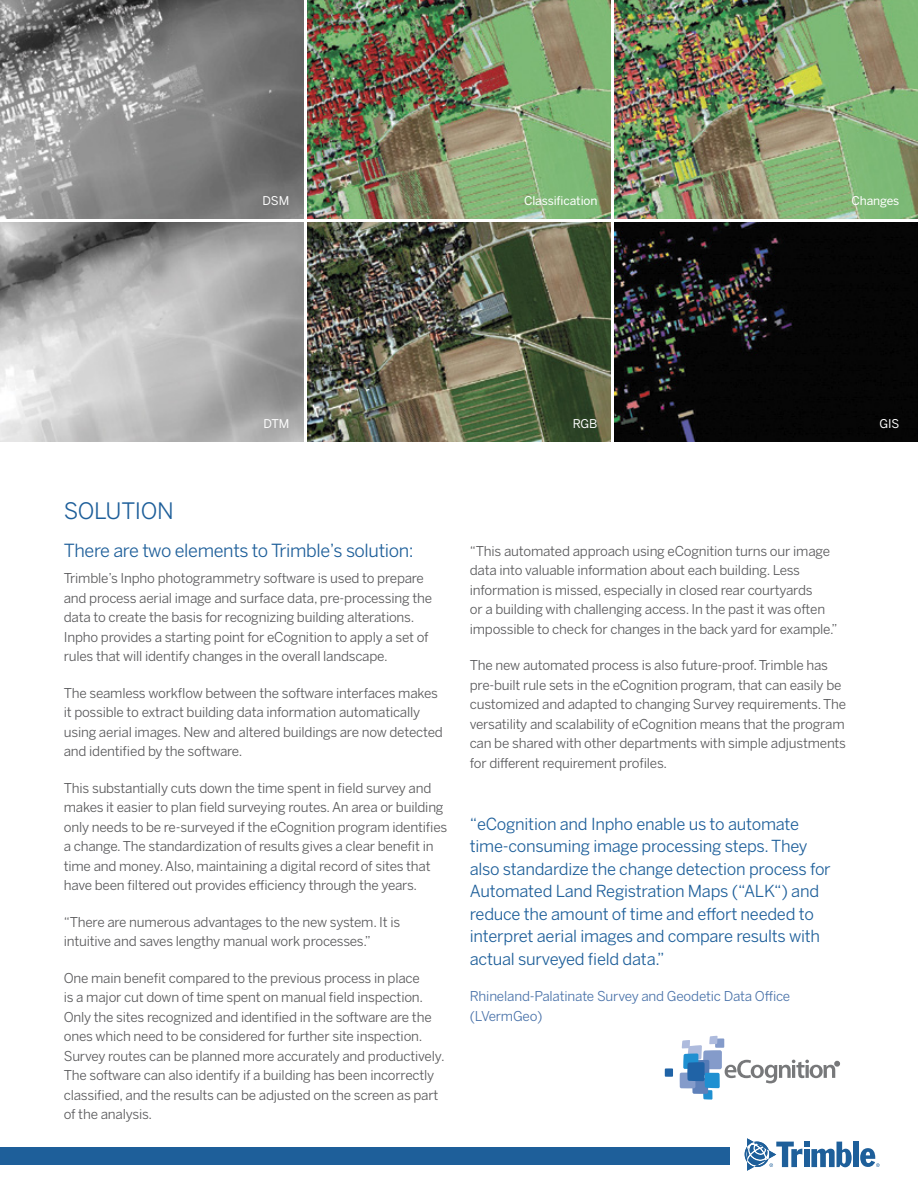
<style>
.page{position:relative;width:918px;height:1188px;background:#fff}
.page>*{position:absolute;margin:0;border:0;box-sizing:border-box;transform-origin:0 0}
.t1{font:22.5px "Benton Sans";letter-spacing:-.015em;color:#1e5f9a}
.t2{font:18px "Benton Sans";letter-spacing:-.02em;color:#1e5f9a}
.t3{font:16.5px/22.5px "Benton Sans";letter-spacing:-.015em;color:#1e5f9a}
.t4{font:13.5px/19.5px "Benton Sans";letter-spacing:-.015em;color:#59595b}
.t5{font:13.5px/19.5px "Benton Sans";letter-spacing:-.015em;color:#4972a9}
.t6{font:12px "Benton Sans";letter-spacing:-.01em;color:#fff}
</style>
<div class="page">
<div style="left:0;top:1148px;width:730px;height:17px;background:#1e5f9a"></div>
<hr style="left:0;top:0;width:1px;height:441px;background:#4199d6">
<div style="left:853px;top:1142px;width:6px;height:25px;background:#1e5f9a"></div>
<svg style="left:745px;top:1138px;width:107px;height:33px"></svg>
<svg style="left:860px;top:1148px;width:20px;height:19px"></svg>
<img style="left:0;top:222px;width:303px;height:219px">
<img style="left:307px;top:222px;width:304px;height:219px">
<img style="left:615px;top:222px;width:303px;height:219px">
<img style="left:0;top:0;width:303px;height:219px">
<img style="left:307px;top:0;width:304px;height:219px">
<img style="left:615px;top:0;width:303px;height:219px">
<svg style="left:665px;top:1068px;width:8px;height:9px"></svg>
<svg style="left:680px;top:1036px;width:160px;height:64px"></svg>
<p class="t6" style="left:263px;top:193px;width:28px">DSM</p>
<p class="t6" style="left:524px;top:193px;width:75px">Classification</p>
<p class="t6" style="left:851px;top:193px;width:49px">Changes</p>
<p class="t6" style="left:263px;top:417px;width:27px">DTM</p>
<p class="t6" style="left:573px;top:417px;width:26px">RGB</p>
<p class="t6" style="left:879px;top:417px;width:21px">GIS</p>
<h1 class="t1" style="left:64px;top:498px;width:112px">SOLUTION</h1>
<h2 class="t2" style="left:64px;top:540px;width:352px">There are two elements to Trimble’s solution:</h2>
<p class="t4" style="left:64px;top:569px;width:370px">Trimble’s Inpho photogrammetry software is used to prepare and process aerial image and surface data, pre-processing the data to create the basis for recognizing building alterations.<br>Inpho provides a starting point for eCognition to apply a set of rules that will identify changes in the overall landscape.</p>
<p class="t4" style="left:64px;top:683px;width:381px">The seamless workflow between the software interfaces makes it possible to extract building data information automatically using aerial images. New and altered buildings are now detected and identified by the software.</p>
<p class="t4" style="left:64px;top:778px;width:385px">This substantially cuts down the time spent in field survey and makes it easier to plan field surveying routes. An area or building only needs to be re-surveyed if the eCognition program identifies a change. The standardization of results gives a clear benefit in time and money. Also, maintaining a digital record of sites that have been filtered out provides efficiency through the years.</p>
<p class="t4" style="left:64px;top:912px;width:338px">“There are numerous advantages to the new system. It is intuitive and saves lengthy manual work processes.”</p>
<p class="t4" style="left:64px;top:968px;width:382px">One main benefit compared to the previous process in place<br>is a major cut down of time spent on manual field inspection.<br>Only the sites recognized and identified in the software are the ones which need to be considered for further site inspection.<br>Survey routes can be planned more accurately and productively.<br>The software can also identify if a building has been incorrectly classified, and the results can be adjusted on the screen as part of the analysis.</p>
<p class="t4" style="left:470px;top:541px;width:369px">“This automated approach using eCognition turns our image data into valuable information about each building. Less information is missed, especially in closed rear courtyards<br>or a building with challenging access. In the past it was often impossible to check for changes in the back yard for example.”</p>
<p class="t4" style="left:470px;top:656px;width:378px">The new automated process is also future-proof. Trimble has pre-built rule sets in the eCognition program, that can easily be customized and adapted to changing Survey requirements. The versatility and scalability of eCognition means that the program can be shared with other departments with simple adjustments for different requirement profiles.</p>
<p class="t3" style="left:470px;top:813px;width:363px">“eCognition and Inpho enable us to automate time-consuming image processing steps. They also standardize the change detection process for Automated Land Registration Maps (“ALK“) and reduce the amount of time and effort needed to interpret aerial images and compare results with actual surveyed field data.”</p>
<p class="t5" style="left:470px;top:987px;width:322px">Rhineland-Palatinate Survey and Geodetic Data Office (LVermGeo)</p>
</div>
